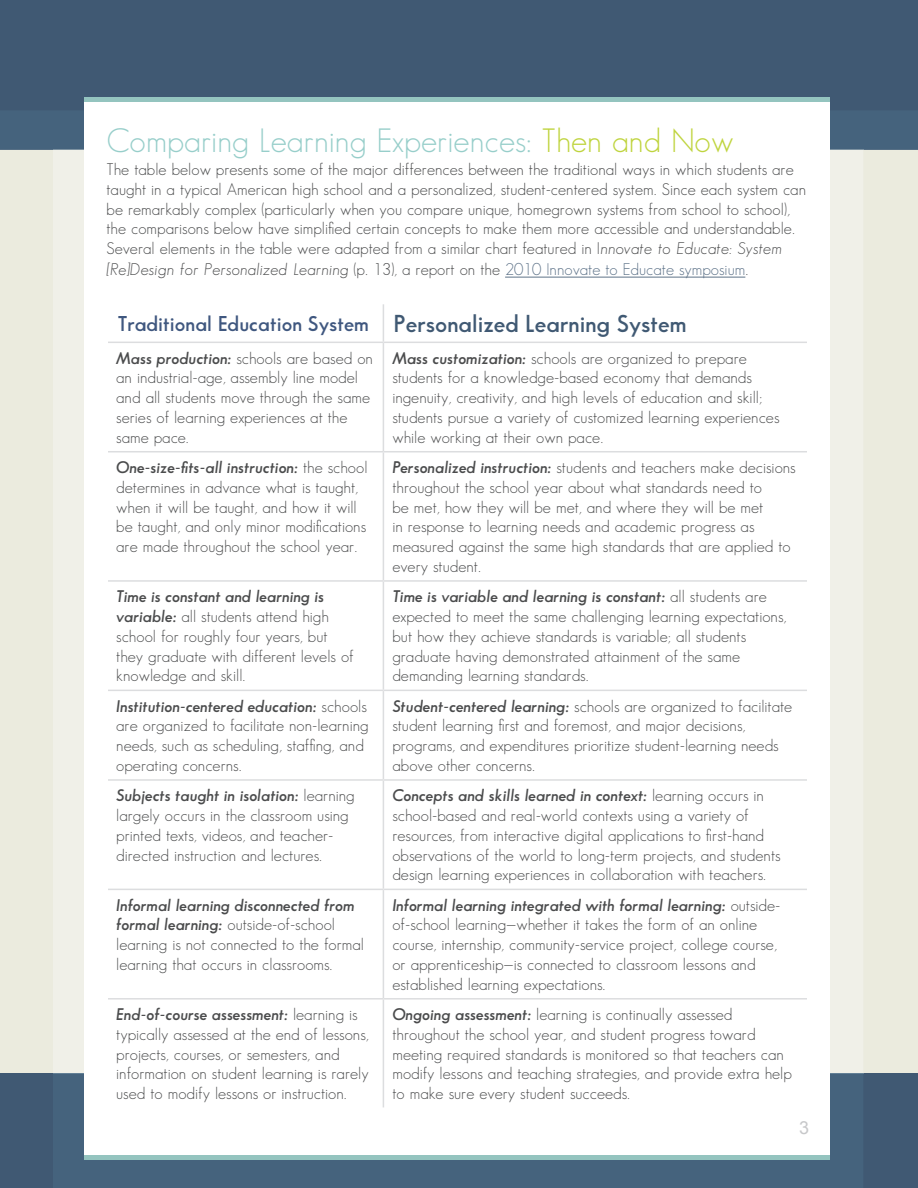
<style>
.page{position:relative;width:918px;height:1188px;background:#fff}
.page>*{position:absolute;margin:0;border:0;box-sizing:border-box;transform-origin:0 0}
.t1{font:33px "Sans Serif FLF";color:#97ceca}
.t2{font:600 24px "Sans Serif FLF";color:#405973}
.t3{font:600 21px "Sans Serif FLF";color:#3f577f}
.t4{font:18px "Arial";color:#c7c8ca}
.t5{font:16.5px/19.8px "Sans Serif FLF";color:#4b4c4d}
.s1{color:#bfd43e}
.s2{font-style:italic}
.s3{color:#5d7288}
.s4{font-weight:600;font-style:italic}
</style>
<div class="page">
<div style="left:0;top:0;width:918px;height:1109px;background:#ebebde"></div>
<div style="left:0;top:1074px;width:918px;height:114px;background:#45637d"></div>
<div style="left:53px;top:150px;width:810px;height:924px;background:#f0f0e8"></div>
<div style="left:0;top:0;width:918px;height:150px;background:#405973"></div>
<svg style="left:0;top:149px;width:918px;height:1px"></svg>
<div style="left:84px;top:98px;width:746px;height:1057px;background:#fff"></div>
<div style="left:84px;top:97px;width:746px;height:5px;background:#94c4bf"></div>
<div style="left:84px;top:1155px;width:746px;height:5px;background:#94c4bf"></div>
<hr style="left:505px;top:277px;width:240px;height:1px;background:#5d7288">
<hr style="left:383px;top:304px;width:1px;height:38px;background:#dcdddf">
<hr style="left:108px;top:342px;width:275px;height:1px;background:#dcdddf">
<hr style="left:383px;top:342px;width:424px;height:1px;background:#dcdddf">
<hr style="left:383px;top:343px;width:1px;height:108px;background:#dcdddf">
<hr style="left:108px;top:451px;width:275px;height:1px;background:#dcdddf">
<hr style="left:383px;top:451px;width:424px;height:1px;background:#dcdddf">
<hr style="left:383px;top:452px;width:1px;height:128px;background:#dcdddf">
<hr style="left:108px;top:580px;width:275px;height:2px;background:#dcdddf">
<hr style="left:383px;top:580px;width:424px;height:2px;background:#dcdddf">
<hr style="left:383px;top:582px;width:1px;height:108px;background:#dcdddf">
<hr style="left:108px;top:690px;width:275px;height:1px;background:#dcdddf">
<hr style="left:383px;top:690px;width:424px;height:1px;background:#dcdddf">
<hr style="left:383px;top:691px;width:1px;height:88px;background:#dcdddf">
<hr style="left:108px;top:779px;width:275px;height:2px;background:#dcdddf">
<hr style="left:383px;top:779px;width:424px;height:2px;background:#dcdddf">
<hr style="left:383px;top:781px;width:1px;height:108px;background:#dcdddf">
<hr style="left:108px;top:889px;width:275px;height:1px;background:#dcdddf">
<hr style="left:383px;top:889px;width:424px;height:1px;background:#dcdddf">
<hr style="left:383px;top:890px;width:1px;height:108px;background:#dcdddf">
<hr style="left:108px;top:998px;width:275px;height:2px;background:#dcdddf">
<hr style="left:383px;top:998px;width:424px;height:2px;background:#dcdddf">
<hr style="left:383px;top:1000px;width:1px;height:107px;background:#dcdddf">
<p class="t1" style="left:106px;top:122px;width:629px">Comparing Learning Experiences: <span class="s1">Then and Now</span></p>
<p class="t5" style="left:106px;top:159px;width:701px">The table below presents some of the major differences between the traditional ways in which students are taught in a typical American high school and a personalized, student-centered system. Since each system can be remarkably complex (particularly when you compare unique, homegrown systems from school to school), the comparisons below have simplified certain concepts to make them more accessible and understandable.<br>Several elements in the table were adapted from a similar chart featured in I<span class="s2">nnovate to Educate: System [Re]Design for Personalized Learning</span> (p. 13), a report on the <span class="s3">2010 Innovate to Educate symposium</span>.</p>
<p class="t3" style="left:118px;top:312px;width:253px">Traditional Education System</p>
<p class="t2" style="left:394px;top:310px;width:294px">Personalized Learning System</p>
<p class="t5" style="left:116px;top:348px;width:258px"><span class="s4">Mass production:</span> schools are based on an industrial-age, assembly line model and all students move through the same series of learning experiences at the same pace.</p>
<p class="t5" style="left:392px;top:348px;width:389px"><span class="s4">Mass customization:</span> schools are organized to prepare students for a knowledge-based economy that demands ingenuity, creativity, and high levels of education and skill; students pursue a variety of customized learning experiences while working at their own pace.</p>
<p class="t5" style="left:116px;top:457px;width:253px"><span class="s4">One-size-fits-all instruction:</span> the school determines in advance what is taught, when it will be taught, and how it will be taught, and only minor modifications are made throughout the school year.</p>
<p class="t5" style="left:392px;top:457px;width:405px"><span class="s4">Personalized instruction:</span> students and teachers make decisions throughout the school year about what standards need to<br>be met, how they will be met, and where they will be met<br>in response to learning needs and academic progress as measured against the same high standards that are applied to every student.</p>
<p class="t5" style="left:116px;top:586px;width:239px"><span class="s4">Time is constant and learning is variable:</span> all students attend high school for roughly four years, but they graduate with different levels of knowledge and skill.</p>
<p class="t5" style="left:392px;top:586px;width:396px"><span class="s4">Time is variable and learning is constant:</span> all students are expected to meet the same challenging learning expectations, but how they achieve standards is variable; all students graduate having demonstrated attainment of the same demanding learning standards.</p>
<p class="t5" style="left:116px;top:696px;width:254px"><span class="s4">Institution-centered education:</span> schools are organized to facilitate non-learning needs, such as scheduling, staffing, and operating concerns.</p>
<p class="t5" style="left:392px;top:696px;width:401px"><span class="s4">Student-centered learning:</span> schools are organized to facilitate student learning first and foremost, and major decisions, programs, and expenditures prioritize student-learning needs above other concerns.</p>
<p class="t5" style="left:116px;top:785px;width:240px"><span class="s4">Subjects taught in isolation:</span> learning largely occurs in the classroom using printed texts, videos, and teacher&shy;directed instruction and lectures.</p>
<p class="t5" style="left:392px;top:785px;width:390px"><span class="s4">Concepts and skills learned in context:</span> learning occurs in school-based and real-world contexts using a variety of resources, from interactive digital applications to first-hand observations of the world to long-term projects, and students design learning experiences in collaboration with teachers.</p>
<p class="t5" style="left:116px;top:895px;width:249px"><span class="s4">Informal learning disconnected from formal learning:</span> outside-of-school learning is not connected to the formal learning that occurs in classrooms.</p>
<p class="t5" style="left:392px;top:895px;width:390px"><span class="s4">Informal learning integrated with formal learning:</span> outside&shy;of-school learning—whether it takes the form of an online course, internship, community-service project, college course, or apprenticeship—is connected to classroom lessons and established learning expectations.</p>
<p class="t5" style="left:116px;top:1004px;width:254px"><span class="s4">End-of-course assessment:</span> learning is typically assessed at the end of lessons, projects, courses, or semesters, and information on student learning is rarely used to modify lessons or instruction.</p>
<p class="t5" style="left:392px;top:1004px;width:401px"><span class="s4">Ongoing assessment:</span> learning is continually assessed throughout the school year, and student progress toward meeting required standards is monitored so that teachers can modify lessons and teaching strategies, and provide extra help to make sure every student succeeds.</p>
<p class="t4" style="left:799px;top:1116px;width:12px">3</p>
</div>
